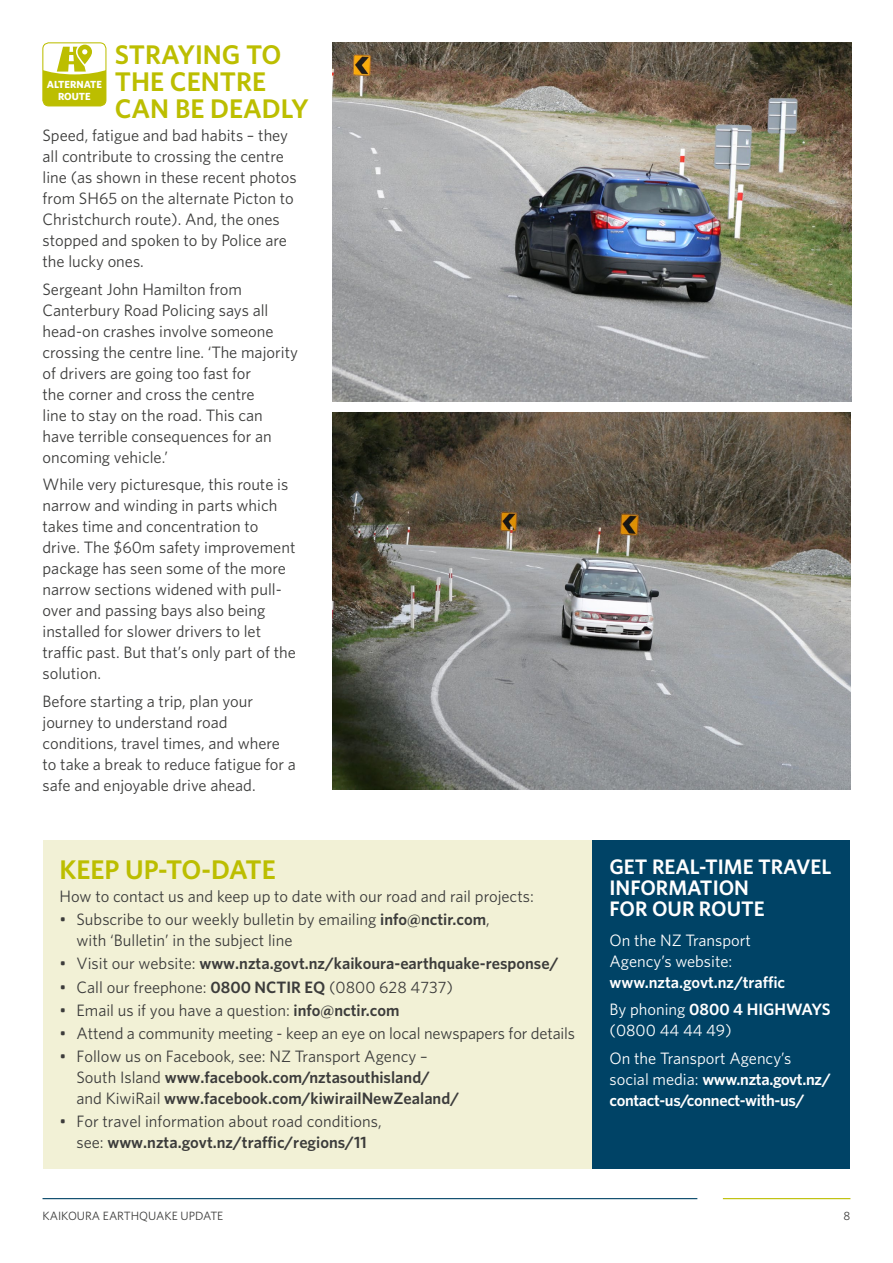
<style>
.page{position:relative;width:893px;height:1263px;background:#fff}
.page>*{position:absolute;margin:0;border:0;box-sizing:border-box;transform-origin:0 0}
.t1{font:600 27px/27px "Whitney";color:#bcbe00}
.t2{font:600 21px/21px "Whitney";color:#fff}
.t3{font:16.5px/21px "Whitney";color:#3c3c3b}
.t4{font:600 16.5px/21px "Whitney";color:#3c3c3b}
.t5{font:16.5px/21px "Whitney";color:#fff}
.t6{font:600 16.5px/21px "Whitney";letter-spacing:-.02em;color:#fff}
.t7{font:600 16.5px/27.3px "Whitney";color:#fff}
.t8{font:12px "Whitney";color:#3c3c3b}
.t9{font:700 10.35px/12.5px "Whitney";color:#fff;text-align:center}
.s1{font-weight:600}
.s2{font-weight:400}
</style>
<div class="page">
<hr style="left:43px;top:1198px;width:654px;height:1px;background:#004366">
<hr style="left:723px;top:1198px;width:127px;height:1px;background:#bcbe00">
<div style="left:43px;top:840px;width:549px;height:329px;background:#f2f1d6"></div>
<div style="left:592px;top:840px;width:258px;height:329px;background:#004366"></div>
<img style="left:333px;top:412px;width:517px;height:378px">
<img style="left:333px;top:43px;width:518px;height:358px">
<div style="left:43px;top:43px;width:63px;height:63px;background:#bcbe00;border-radius:6px"></div>
<div style="left:43px;top:43px;width:63px;height:63px;border:1px solid #bcbe00;border-radius:6px"></div>
<svg style="left:43px;top:43px;width:63px;height:31px"></svg>
<h1 class="t1" style="left:115px;top:41px;width:195px">STRAYING TO<br>THE CENTRE<br>CAN BE DEADLY</h1>
<p class="t3" style="left:43px;top:125px;width:256px">Speed, fatigue and bad habits – they all contribute to crossing the centre line (as shown in these recent photos from SH65 on the alternate Picton to<br>Christchurch route). And, the ones stopped and spoken to by Police are the lucky ones.</p>
<p class="t3" style="left:43px;top:278px;width:257px">Sergeant John Hamilton from<br>Canterbury Road Policing says all head-on crashes involve someone crossing the centre line. ‘The majority of drivers are going too fast for<br>the corner and cross the centre<br>line to stay on the road. This can have terrible consequences for an oncoming vehicle.’</p>
<p class="t3" style="left:43px;top:473px;width:255px">While very picturesque, this route is narrow and winding in parts which takes time and concentration to drive. The $60m safety improvement package has seen some of the more narrow sections widened with pull&shy;over and passing bays also being installed for slower drivers to let traffic past. But that’s only part of the solution.</p>
<p class="t3" style="left:43px;top:690px;width:255px">Before starting a trip, plan your journey to understand road conditions, travel times, and where to take a break to reduce fatigue for a safe and enjoyable drive ahead.</p>
<p class="t9" style="left:47px;top:78px;width:56px">ALTERNATE<br>ROUTE</p>
<h1 class="t1" style="left:60px;top:856px;width:218px">KEEP UP-TO-DATE</h1>
<p class="t3" style="left:60px;top:886px;width:476px">How to contact us and keep up to date with our road and rail projects:</p>
<p class="t3" style="left:77px;top:909px;width:415px;text-indent:-17px">• Subscribe to our weekly bulletin by emailing <span class="s1">info@nctir.com</span>, with ‘Bulletin’ in the subject line</p>
<p class="t4" style="left:60px;top:953px;width:500px"><span class="s2">• Visit our website:</span> www.nzta.govt.nz/kaikoura-earthquake-response/</p>
<p class="t3" style="left:60px;top:976px;width:395px">• Call our freephone: <span class="s1">0800 NCTIR EQ</span> (0800 628 4737)</p>
<p class="t3" style="left:60px;top:999px;width:341px">• Email us if you have a question: <span class="s1">info@nctir.com</span></p>
<p class="t3" style="left:60px;top:1022px;width:517px">• Attend a community meeting - keep an eye on local newspapers for details</p>
<p class="t4" style="left:77px;top:1045px;width:384px;text-indent:-17px"><span class="s2">• Follow us on Facebook, see: NZ Transport Agency –<br>South Island</span> www.facebook.com/nztasouthisland/ <span class="s2">and KiwiRail</span> www.facebook.com/kiwirailNewZealand/</p>
<p class="t3" style="left:60px;top:1110px;width:324px;text-align:center">• For travel information about road conditions, see: <span class="s1">www.nzta.govt.nz/traffic/regions/11</span></p>
<p class="t2" style="left:609px;top:856px;width:223px">GET REAL-TIME TRAVEL<br>INFORMATION<br>FOR OUR ROUTE</p>
<p class="t5" style="left:609px;top:929px;width:143px">On the NZ Transport<br>Agency’s website:</p>
<p class="t7" style="left:609px;top:968px;width:222px">www.nzta.govt.nz/traffic<br><span class="s2">By phoning</span> 0800 4 HIGHWAYS</p>
<p class="t5" style="left:609px;top:1016px;width:184px;line-height:27.3px">(0800 44 44 49)<br>On the Transport Agency’s</p>
<p class="t6" style="left:609px;top:1068px;width:223px"><span class="s2">social media:</span> www.nzta.govt.nz/ contact-us/connect-with-us/</p>
<p class="t8" style="left:43px;top:1208px;width:182px">KAIKOURA EARTHQUAKE UPDATE</p>
<p class="t8" style="left:844px;top:1208px;width:8px">8</p>
</div>
